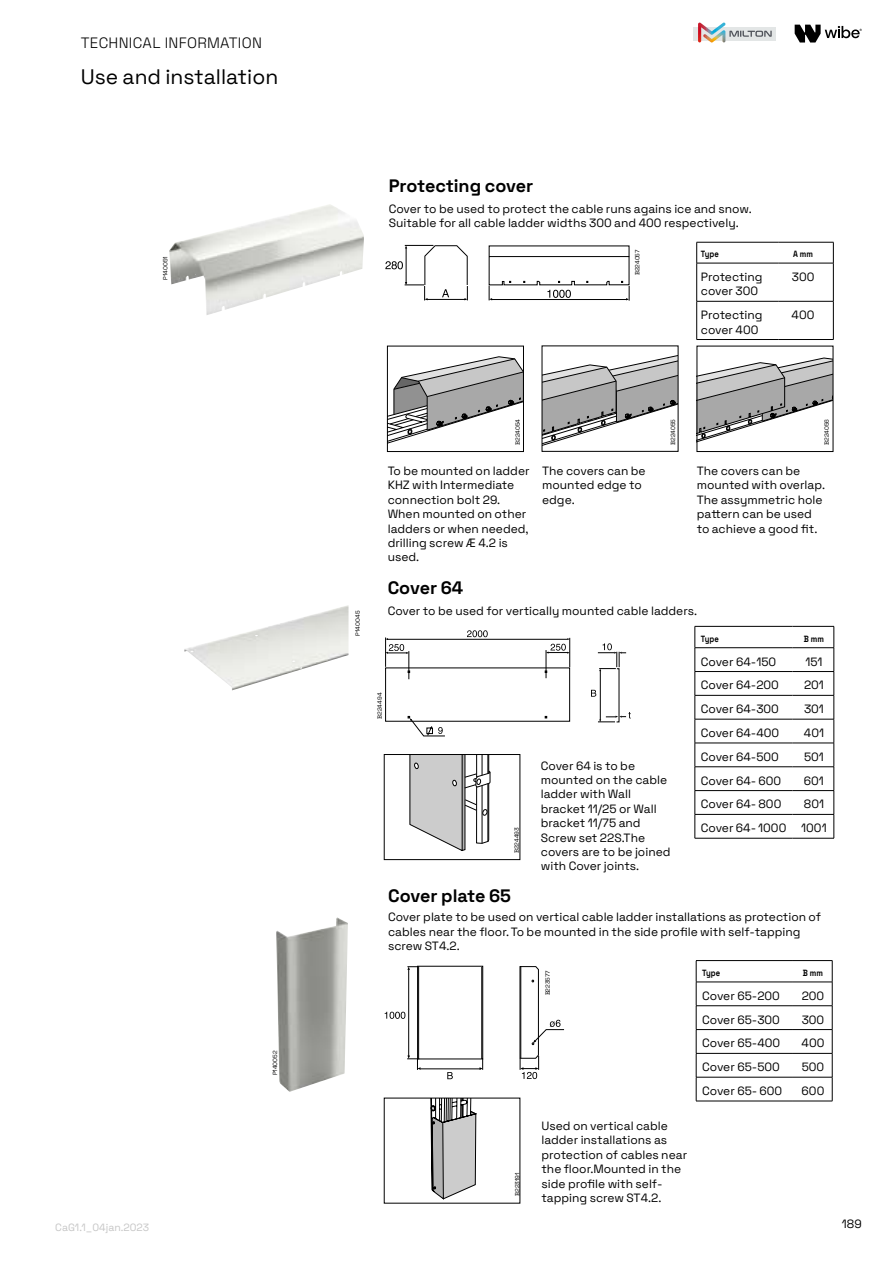
<style>
.page{position:relative;width:893px;height:1263px;background:#fff}
.page>*{position:absolute;margin:0;border:0;box-sizing:border-box;transform-origin:0 0}
.t1{font:21px "Space Grotesk";color:#000}
.t2{font:700 18px "Space Grotesk";color:#000}
.t3{font:300 15px "Space Grotesk";letter-spacing:.02em;color:#000}
.t4{font:12px/14.4px "Space Grotesk";color:#000}
.t5{font:10.5px "Space Grotesk";color:#c6c6c6}
.t6{font:700 9px "Space Grotesk";color:#000;scale:.85 1}
.t7{font:6px "Space Grotesk";color:#000}
</style>
<div class="page">
<svg style="left:795px;top:25px;width:67px;height:18px"></svg>
<div style="left:694px;top:27px;width:82px;height:13px;background:#e3e6e6"></div>
<svg style="left:698px;top:23px;width:74px;height:20px"></svg>
<svg style="left:385px;top:245px;width:83px;height:55px"></svg>
<svg style="left:488px;top:245px;width:142px;height:56px"></svg>
<img style="left:169px;top:204px;width:195px;height:111px">
<svg style="left:389px;top:356px;width:133px;height:88px"></svg>
<div style="left:387px;top:346px;width:137px;height:106px;border:1px solid #000"></div>
<svg style="left:544px;top:355px;width:132px;height:91px"></svg>
<svg style="left:699px;top:358px;width:132px;height:84px"></svg>
<div style="left:697px;top:346px;width:136px;height:106px;border:1px solid #000"></div>
<hr style="left:696px;top:263px;width:83px;height:1px;background:#000">
<hr style="left:779px;top:263px;width:54px;height:1px;background:#000">
<hr style="left:696px;top:301px;width:83px;height:1px;background:#000">
<hr style="left:779px;top:301px;width:54px;height:1px;background:#000">
<hr style="left:696px;top:242px;width:83px;height:1px;background:#000">
<svg style="left:696px;top:242px;width:1px;height:21px"></svg>
<hr style="left:779px;top:242px;width:54px;height:1px;background:#000">
<svg style="left:833px;top:242px;width:1px;height:21px"></svg>
<hr style="left:696px;top:263px;width:1px;height:38px;background:#000">
<hr style="left:833px;top:263px;width:1px;height:38px;background:#000">
<hr style="left:696px;top:301px;width:1px;height:38px;background:#000">
<hr style="left:833px;top:301px;width:1px;height:38px;background:#000">
<hr style="left:696px;top:339px;width:83px;height:1px;background:#000">
<hr style="left:779px;top:339px;width:54px;height:1px;background:#000">
<img style="left:276px;top:917px;width:72px;height:175px">
<svg style="left:385px;top:966px;width:179px;height:113px"></svg>
<svg style="left:430px;top:1100px;width:46px;height:99px;background:#b0b0b0"></svg>
<img style="left:184px;top:605px;width:165px;height:85px">
<hr style="left:385px;top:637px;width:1px;height:30px;background:#000">
<hr style="left:387px;top:639px;width:181px;height:1px;background:#000">
<hr style="left:600px;top:670px;width:1px;height:50px;background:#000">
<svg style="left:591px;top:690px;width:5px;height:7px"></svg>
<svg style="left:467px;top:630px;width:21px;height:7px"></svg>
<svg style="left:598px;top:643px;width:28px;height:28px"></svg>
<svg style="left:598px;top:712px;width:33px;height:11px"></svg>
<svg style="left:385px;top:638px;width:25px;height:41px"></svg>
<svg style="left:545px;top:638px;width:25px;height:40px"></svg>
<svg style="left:408px;top:716px;width:37px;height:21px"></svg>
<svg style="left:409px;top:756px;width:82px;height:95px"></svg>
<div style="left:384px;top:754px;width:136px;height:106px;border:1px solid #000"></div>
<hr style="left:695px;top:647px;width:97px;height:1px;background:#000">
<hr style="left:792px;top:647px;width:42px;height:1px;background:#000">
<hr style="left:695px;top:671px;width:97px;height:1px;background:#000">
<hr style="left:792px;top:671px;width:42px;height:1px;background:#000">
<hr style="left:695px;top:695px;width:97px;height:1px;background:#000">
<hr style="left:792px;top:695px;width:42px;height:1px;background:#000">
<hr style="left:695px;top:719px;width:97px;height:1px;background:#000">
<hr style="left:792px;top:719px;width:42px;height:1px;background:#000">
<hr style="left:695px;top:743px;width:97px;height:1px;background:#000">
<hr style="left:792px;top:743px;width:42px;height:1px;background:#000">
<hr style="left:695px;top:766px;width:97px;height:1px;background:#000">
<hr style="left:792px;top:766px;width:42px;height:1px;background:#000">
<hr style="left:695px;top:626px;width:97px;height:1px;background:#000">
<hr style="left:792px;top:626px;width:42px;height:1px;background:#000">
<hr style="left:695px;top:790px;width:97px;height:1px;background:#000">
<hr style="left:792px;top:790px;width:42px;height:1px;background:#000">
<hr style="left:695px;top:814px;width:97px;height:1px;background:#000">
<svg style="left:695px;top:626px;width:1px;height:212px"></svg>
<hr style="left:792px;top:814px;width:42px;height:1px;background:#000">
<svg style="left:834px;top:626px;width:1px;height:212px"></svg>
<hr style="left:695px;top:838px;width:97px;height:1px;background:#000">
<hr style="left:792px;top:838px;width:42px;height:1px;background:#000">
<hr style="left:696px;top:982px;width:96px;height:1px;background:#000">
<hr style="left:792px;top:982px;width:40px;height:1px;background:#000">
<hr style="left:696px;top:1005px;width:96px;height:1px;background:#000">
<hr style="left:792px;top:1005px;width:40px;height:1px;background:#000">
<hr style="left:696px;top:1029px;width:96px;height:1px;background:#000">
<hr style="left:792px;top:1029px;width:40px;height:1px;background:#000">
<hr style="left:696px;top:1053px;width:96px;height:1px;background:#000">
<hr style="left:792px;top:1053px;width:40px;height:1px;background:#000">
<hr style="left:696px;top:1077px;width:96px;height:1px;background:#000">
<hr style="left:792px;top:1077px;width:40px;height:1px;background:#000">
<hr style="left:696px;top:960px;width:96px;height:1px;background:#000">
<hr style="left:792px;top:960px;width:40px;height:1px;background:#000">
<svg style="left:696px;top:961px;width:1px;height:140px"></svg>
<svg style="left:832px;top:961px;width:1px;height:140px"></svg>
<hr style="left:696px;top:1101px;width:96px;height:1px;background:#000">
<hr style="left:792px;top:1101px;width:40px;height:1px;background:#000">
<p class="t3" style="left:81px;top:31px;width:183px">TECHNICAL INFORMATION</p>
<h1 class="t1" style="left:81px;top:62px;width:199px">Use and installation</h1>
<h2 class="t2" style="left:389px;top:173px;width:146px">Protecting cover</h2>
<p class="t4" style="left:389px;top:201px;width:365px">Cover to be used to protect the cable runs agains ice and snow.<br>Suitable for all cable ladder widths 300 and 400 respectively.</p>
<p class="t7" style="left:161px;top:280px;width:25px;rotate:-90deg">P140051</p>
<p class="t7" style="left:633px;top:275px;width:27px;rotate:-90deg">B224057</p>
<p class="t6" style="left:701px;top:247px;width:23px">Type</p>
<p class="t6" style="left:793px;top:247px;width:25px">A mm</p>
<p class="t4" style="left:701px;top:269px;width:63px">Protecting cover 300</p>
<p class="t4" style="left:792px;top:269px;width:24px">300</p>
<p class="t4" style="left:701px;top:307px;width:63px">Protecting cover 400</p>
<p class="t4" style="left:792px;top:307px;width:24px">400</p>
<p class="t7" style="left:513px;top:445px;width:27px;rotate:-90deg">B224054</p>
<p class="t7" style="left:669px;top:445px;width:27px;rotate:-90deg">B224055</p>
<p class="t4" style="left:388px;top:463px;width:143px">To be mounted on ladder<br>KHZ with Intermediate connection bolt 29.<br>When mounted on other ladders or when needed, drilling screw Æ 4.2 is used.</p>
<p class="t4" style="left:542px;top:463px;width:105px">The covers can be mounted edge to edge.</p>
<p class="t7" style="left:822px;top:445px;width:27px;rotate:-90deg">B224056</p>
<p class="t4" style="left:697px;top:463px;width:130px">The covers can be mounted with overlap.<br>The assymmetric hole pattern can be used to achieve a good fit.</p>
<p class="t7" style="left:271px;top:1075px;width:26px;rotate:-90deg">P140052</p>
<p class="t7" style="left:353px;top:636px;width:26px;rotate:-90deg">P140045</p>
<h2 class="t2" style="left:388px;top:575px;width:77px">Cover 64</h2>
<p class="t4" style="left:388px;top:603px;width:311px">Cover to be used for vertically mounted cable ladders.</p>
<p class="t7" style="left:375px;top:719px;width:27px;rotate:-90deg">B224494</p>
<p class="t7" style="left:512px;top:853px;width:27px;rotate:-90deg">B224493</p>
<p class="t4" style="left:541px;top:757px;width:131px">Cover 64 is to be mounted on the cable ladder with Wall bracket 11/25 or Wall bracket 11/75 and<br>Screw set 22S.The covers are to be joined with Cover joints.</p>
<p class="t6" style="left:701px;top:632px;width:23px">Type</p>
<p class="t6" style="left:804px;top:632px;width:25px">B mm</p>
<p class="t4" style="left:701px;top:653px;width:77px">Cover 64-150</p>
<p class="t4" style="left:805px;top:653px;width:19px">151</p>
<p class="t4" style="left:701px;top:677px;width:80px">Cover 64-200</p>
<p class="t4" style="left:804px;top:677px;width:21px">201</p>
<p class="t4" style="left:701px;top:701px;width:80px">Cover 64-300</p>
<p class="t4" style="left:804px;top:701px;width:21px">301</p>
<p class="t4" style="left:701px;top:725px;width:80px">Cover 64-400</p>
<p class="t4" style="left:804px;top:725px;width:22px">401</p>
<p class="t4" style="left:701px;top:749px;width:80px">Cover 64-500</p>
<p class="t4" style="left:804px;top:749px;width:21px">501</p>
<p class="t4" style="left:701px;top:772px;width:82px">Cover 64- 600</p>
<p class="t4" style="left:804px;top:772px;width:22px">601</p>
<p class="t4" style="left:701px;top:796px;width:82px">Cover 64- 800</p>
<p class="t4" style="left:701px;top:792px;width:127px;line-height:23.9px;text-align:right">801<br>Cover 64- 1000 1001</p>
<h2 class="t2" style="left:388px;top:883px;width:125px">Cover plate 65</h2>
<p class="t4" style="left:388px;top:909px;width:434px">Cover plate to be used on vertical cable ladder installations as protection of cables near the floor. To be mounted in the side profile with self-tapping screw ST4.2.</p>
<p class="t7" style="left:513px;top:1196px;width:25px;rotate:-90deg">B223191</p>
<p class="t7" style="left:543px;top:995px;width:27px;rotate:-90deg">B223577</p>
<p class="t4" style="left:541px;top:1118px;width:147px">Used on vertical cable ladder installations as protection of cables near the floor.Mounted in the side profile with self&shy;tapping screw ST4.2.</p>
<p class="t6" style="left:702px;top:966px;width:23px">Type</p>
<p class="t6" style="left:803px;top:966px;width:25px">B mm</p>
<p class="t4" style="left:702px;top:988px;width:79px">Cover 65-200</p>
<p class="t4" style="left:802px;top:988px;width:24px">200</p>
<p class="t4" style="left:702px;top:1011px;width:79px">Cover 65-300</p>
<p class="t4" style="left:802px;top:1011px;width:24px">300</p>
<p class="t4" style="left:702px;top:1035px;width:80px">Cover 65-400</p>
<p class="t4" style="left:801px;top:1035px;width:24px">400</p>
<p class="t4" style="left:702px;top:1059px;width:79px">Cover 65-500</p>
<p class="t4" style="left:802px;top:1059px;width:24px">500</p>
<p class="t4" style="left:702px;top:1083px;width:82px">Cover 65- 600</p>
<p class="t4" style="left:802px;top:1083px;width:24px">600</p>
<p class="t5" style="left:55px;top:1220px;width:95px">CaG1.1_04jan.2023</p>
<p class="t4" style="left:842px;top:1216px;width:21px">189</p>
</div>
